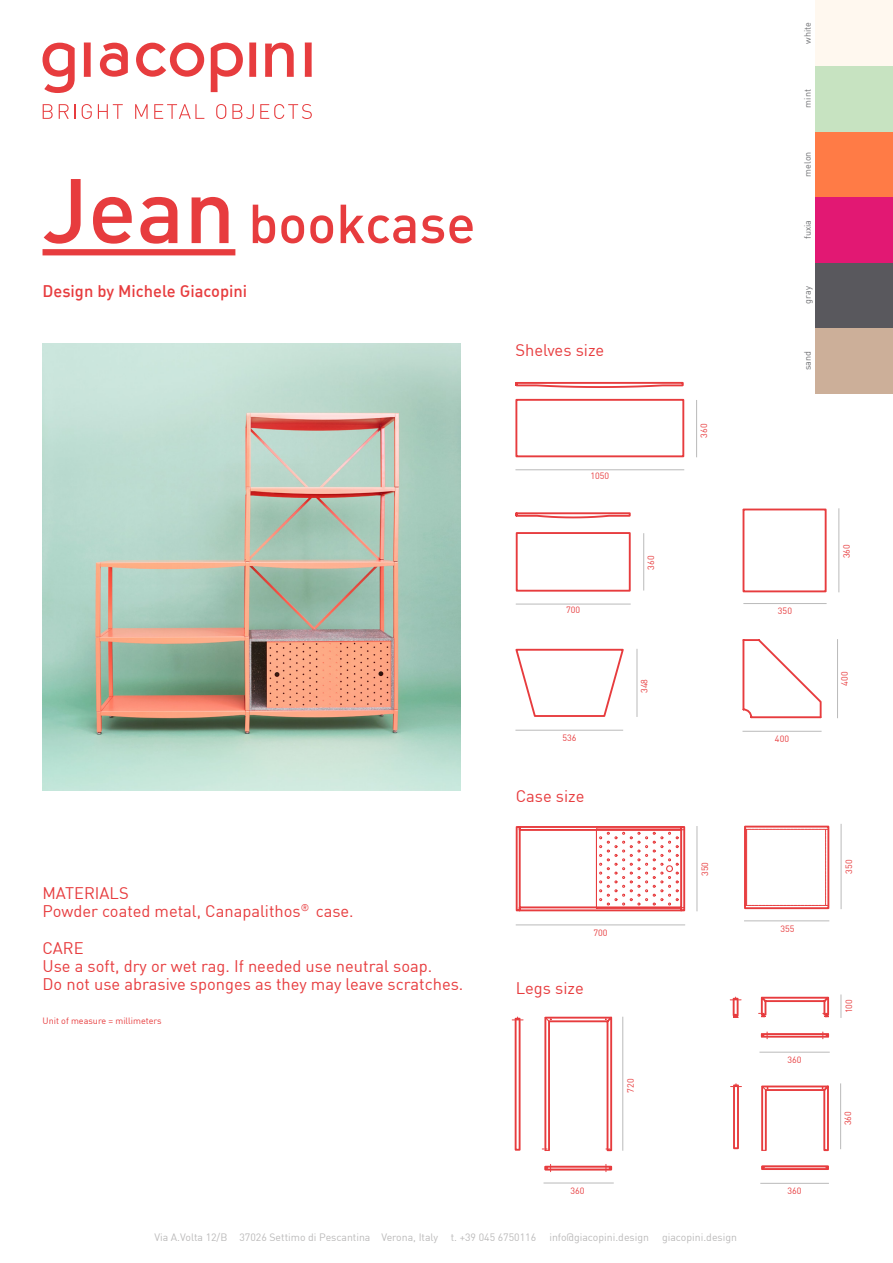
<style>
.page{position:relative;width:893px;height:1263px;background:#fff}
.page>*{position:absolute;margin:0;border:0;box-sizing:border-box;transform-origin:0 0}
.t1{font:54px "DIN Medium Alternate";color:#e73c3e}
.t2{font:16.5px/18px "DIN";color:#e73c3e}
.t3{font:16.5px "DIN Medium Alternate";color:#e73c3e}
.t4{font:10.5px "DIN";color:#bbbaba}
.t5{font:9px "DIN";color:#e73c3e}
.t6{font:9px "DIN";color:#6d6e71}
.s1{font-size:90px}
</style>
<div class="page">
<svg style="left:43px;top:43px;width:32px;height:50px"></svg>
<svg style="left:84px;top:43px;width:7px;height:34px"></svg>
<svg style="left:100px;top:43px;width:28px;height:34px"></svg>
<svg style="left:136px;top:43px;width:68px;height:34px"></svg>
<svg style="left:211px;top:43px;width:32px;height:49px"></svg>
<svg style="left:249px;top:43px;width:7px;height:34px"></svg>
<svg style="left:265px;top:43px;width:29px;height:34px"></svg>
<svg style="left:305px;top:43px;width:7px;height:34px"></svg>
<svg style="left:43px;top:104px;width:10px;height:15px"></svg>
<svg style="left:59px;top:104px;width:17px;height:15px"></svg>
<svg style="left:82px;top:104px;width:10px;height:15px"></svg>
<svg style="left:98px;top:104px;width:25px;height:15px"></svg>
<svg style="left:135px;top:104px;width:13px;height:15px"></svg>
<svg style="left:154px;top:104px;width:50px;height:15px"></svg>
<svg style="left:216px;top:104px;width:10px;height:15px"></svg>
<svg style="left:232px;top:104px;width:22px;height:15px"></svg>
<svg style="left:260px;top:104px;width:52px;height:15px"></svg>
<div style="left:816px;top:262px;width:77px;height:66px;background:#59585d"></div>
<div style="left:816px;top:328px;width:77px;height:65px;background:#ccaf99"></div>
<div style="left:816px;top:197px;width:77px;height:65px;background:#e21873"></div>
<div style="left:816px;top:131px;width:77px;height:66px;background:#ff7b46"></div>
<div style="left:816px;top:66px;width:77px;height:65px;background:#c7e3c1"></div>
<div style="left:816px;top:0;width:77px;height:66px;background:#fff8ef"></div>
<img style="left:43px;top:344px;width:418px;height:446px">
<div style="left:743px;top:508px;width:84px;height:84px;border:2px solid #e73c3e"></div>
<hr style="left:838px;top:508px;width:1px;height:84px;background:#bababa">
<hr style="left:743px;top:603px;width:84px;height:1px;background:#bababa">
<div style="left:516px;top:826px;width:5px;height:85px;border:2px solid #e73c3e"></div>
<div style="left:680px;top:826px;width:5px;height:85px;border:2px solid #e73c3e"></div>
<div style="left:519px;top:826px;width:163px;height:5px;border:2px solid #e73c3e"></div>
<div style="left:519px;top:906px;width:163px;height:5px;border:2px solid #e73c3e"></div>
<svg style="left:595px;top:828px;width:89px;height:81px"></svg>
<hr style="left:697px;top:826px;width:1px;height:85px;background:#bababa">
<hr style="left:841px;top:824px;width:1px;height:85px;background:#bababa">
<div style="left:744px;top:826px;width:85px;height:83px;border:2px solid #e73c3e"></div>
<svg style="left:745px;top:829px;width:84px;height:77px"></svg>
<hr style="left:746px;top:829px;width:1px;height:76px;background:#e73c3e">
<hr style="left:516px;top:924px;width:169px;height:1px;background:#bababa">
<hr style="left:744px;top:920px;width:85px;height:1px;background:#bababa">
<svg style="left:542px;top:1016px;width:71px;height:136px"></svg>
<svg style="left:544px;top:1164px;width:68px;height:8px"></svg>
<div style="left:515px;top:1018px;width:6px;height:133px;border:2px solid #e73c3e"></div>
<svg style="left:512px;top:1017px;width:11px;height:3px"></svg>
<hr style="left:622px;top:1017px;width:1px;height:134px;background:#bababa">
<hr style="left:543px;top:1182px;width:71px;height:1px;background:#bababa">
<svg style="left:759px;top:996px;width:71px;height:22px"></svg>
<svg style="left:760px;top:1032px;width:69px;height:7px"></svg>
<div style="left:733px;top:998px;width:6px;height:18px;border:2px solid #e73c3e"></div>
<svg style="left:730px;top:997px;width:11px;height:3px"></svg>
<svg style="left:732px;top:1013px;width:7px;height:5px"></svg>
<svg style="left:841px;top:994px;width:1px;height:24px"></svg>
<hr style="left:759px;top:1052px;width:71px;height:1px;background:#bababa">
<svg style="left:761px;top:1085px;width:68px;height:67px"></svg>
<div style="left:761px;top:1165px;width:68px;height:5px;border:2px solid #e73c3e"></div>
<div style="left:733px;top:1084px;width:6px;height:65px;border:2px solid #e73c3e"></div>
<svg style="left:731px;top:1084px;width:10px;height:3px"></svg>
<hr style="left:840px;top:1083px;width:1px;height:66px;background:#bababa">
<hr style="left:760px;top:1183px;width:69px;height:1px;background:#bababa">
<div style="left:43px;top:249px;width:192px;height:6px;background:#e73c3e"></div>
<svg style="left:515px;top:512px;width:116px;height:7px"></svg>
<svg style="left:515px;top:532px;width:116px;height:60px"></svg>
<hr style="left:643px;top:533px;width:1px;height:57px;background:#bababa">
<hr style="left:516px;top:604px;width:115px;height:1px;background:#bababa">
<svg style="left:515px;top:381px;width:169px;height:7px"></svg>
<div style="left:515px;top:399px;width:169px;height:58px;border:2px solid #e73c3e"></div>
<hr style="left:696px;top:400px;width:1px;height:57px;background:#bababa">
<hr style="left:515px;top:469px;width:169px;height:1px;background:#bababa">
<svg style="left:515px;top:648px;width:109px;height:69px"></svg>
<hr style="left:515px;top:730px;width:108px;height:1px;background:#bababa">
<hr style="left:637px;top:649px;width:1px;height:68px;background:#bababa">
<svg style="left:742px;top:639px;width:80px;height:80px"></svg>
<hr style="left:837px;top:639px;width:1px;height:79px;background:#bababa">
<hr style="left:742px;top:731px;width:80px;height:1px;background:#bababa">
<h1 class="t1" style="left:43px;top:203px;width:435px"><span class="s1">Jean</span> bookcase</h1>
<p class="t3" style="left:43px;top:285px;width:206px">Design by Michele Giacopini</p>
<p class="t2" style="left:43px;top:884px;width:313px">MATERIALS<br>Powder coated metal, Canapalithos<sup>®</sup> case.</p>
<p class="t2" style="left:43px;top:939px;width:422px">CARE<br>Use a soft, dry or wet rag. If needed use neutral soap.<br>Do not use abrasive sponges as they may leave scratches.</p>
<p class="t5" style="left:43px;top:1015px;width:121px">Unit of measure = millimeters</p>
<p class="t2" style="left:515px;top:341px;width:90px">Shelves size</p>
<p class="t5" style="left:590px;top:471px;width:20px">1050</p>
<p class="t5" style="left:566px;top:605px;width:16px">700</p>
<p class="t5" style="left:563px;top:733px;width:16px">536</p>
<p class="t2" style="left:516px;top:787px;width:70px">Case size</p>
<p class="t5" style="left:646px;top:570px;width:16px;rotate:-90deg">360</p>
<p class="t5" style="left:639px;top:693px;width:16px;rotate:-90deg">348</p>
<p class="t5" style="left:593px;top:928px;width:16px">700</p>
<p class="t2" style="left:516px;top:980px;width:70px">Legs size</p>
<p class="t5" style="left:625px;top:1092px;width:16px;rotate:-90deg">720</p>
<p class="t5" style="left:570px;top:1185px;width:16px">360</p>
<p class="t5" style="left:699px;top:438px;width:16px;rotate:-90deg">360</p>
<p class="t5" style="left:700px;top:876px;width:16px;rotate:-90deg">350</p>
<p class="t4" style="left:154px;top:1231px;width:383px">Via A.Volta 12/B 37026 Settimo di Pescantina Verona, Italy t. +39 045 6750116</p>
<p class="t4" style="left:549px;top:1231px;width:189px">info@giacopini.design giacopini.design</p>
<p class="t6" style="left:802px;top:44px;width:23px;rotate:-90deg">white</p>
<p class="t6" style="left:802px;top:108px;width:20px;rotate:-90deg">mint</p>
<p class="t6" style="left:802px;top:177px;width:27px;rotate:-90deg">melon</p>
<p class="t6" style="left:802px;top:239px;width:21px;rotate:-90deg">fuxia</p>
<p class="t6" style="left:802px;top:304px;width:19px;rotate:-90deg">gray</p>
<p class="t6" style="left:802px;top:370px;width:21px;rotate:-90deg">sand</p>
<p class="t5" style="left:778px;top:606px;width:16px">350</p>
<p class="t5" style="left:775px;top:734px;width:16px">400</p>
<p class="t5" style="left:841px;top:558px;width:16px;rotate:-90deg">360</p>
<p class="t5" style="left:839px;top:686px;width:16px;rotate:-90deg">400</p>
<p class="t5" style="left:780px;top:923px;width:16px">355</p>
<p class="t5" style="left:787px;top:1055px;width:16px">360</p>
<p class="t5" style="left:788px;top:1186px;width:16px">360</p>
<p class="t5" style="left:844px;top:874px;width:16px;rotate:-90deg">350</p>
<p class="t5" style="left:844px;top:1013px;width:16px;rotate:-90deg">100</p>
<p class="t5" style="left:843px;top:1125px;width:16px;rotate:-90deg">360</p>
</div>
